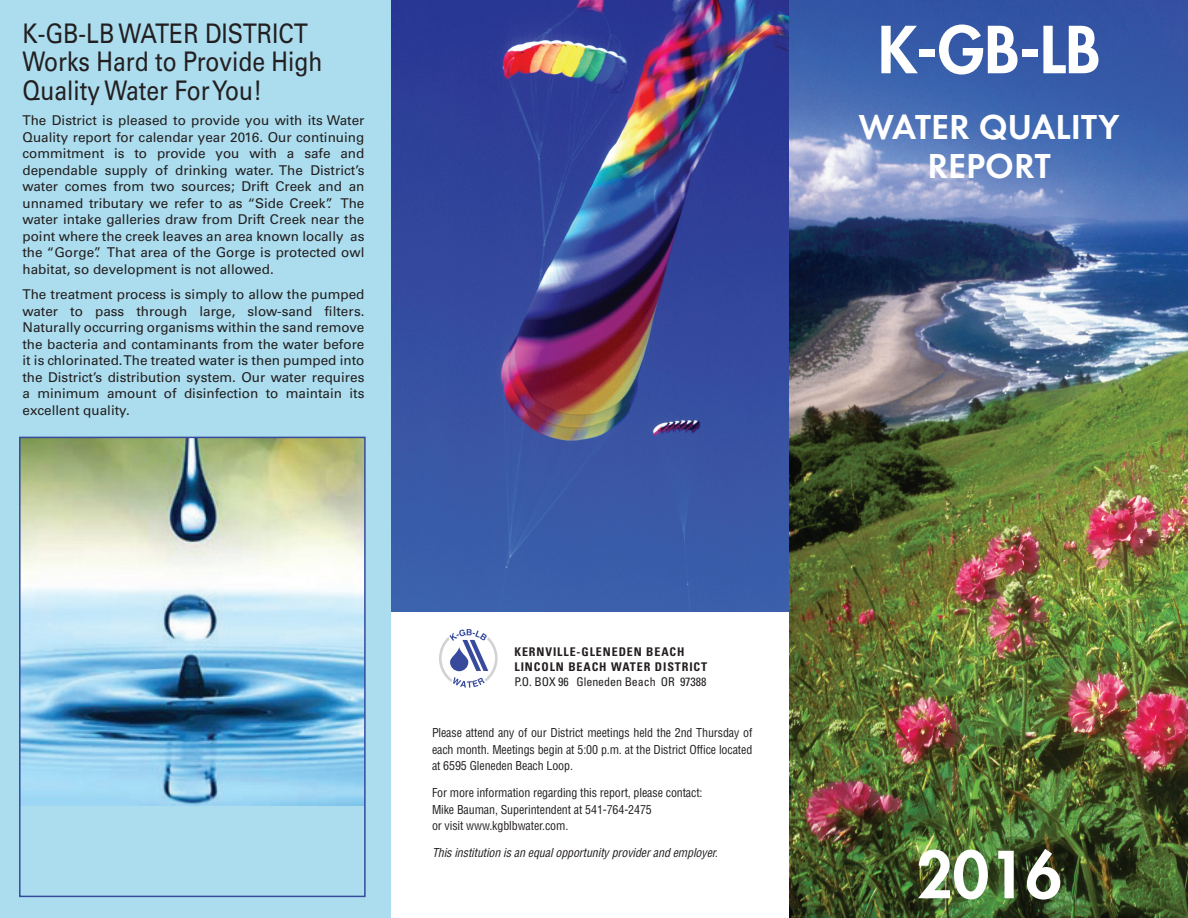
<style>
.page{position:relative;width:1188px;height:918px;background:#fff}
.page>*{position:absolute;margin:0;border:0;box-sizing:border-box;transform-origin:0 0}
.t1{font:800 63px "Futura";color:#fff}
.t2{font:600 36px/39px "Futura";color:#fff;text-align:center}
.t3{font:27px/28.5px "Univers";color:#231f20;scale:.85 1}
.t4{font:13.5px/16.5px "Univers";color:#231f20;text-align:justify}
.t5{font:condensed 12px/16.5px "Helvetica";letter-spacing:-.01em;color:#231f20;text-align:justify}
.t6{font:italic condensed 12px "Helvetica";letter-spacing:-.01em;color:#231f20}
.t7{font:700 condensed 12px/15px "Univers";letter-spacing:.075em;color:#231f20}
.t8{font:condensed 12px "Univers";letter-spacing:-.005em;color:#231f20}
.t9{font:10.8px/13px "Helvetica";color:#231f20;text-align:center}
</style>
<div class="page">
<img style="left:392px;top:0;width:397px;height:612px">
<svg style="left:439px;top:629px;width:59px;height:59px"></svg>
<div style="left:0;top:0;width:392px;height:918px;background:#abddee"></div>
<img style="left:22px;top:440px;width:341px;height:366px">
<div style="left:19px;top:437px;width:347px;height:460px;border:2px solid #374a9c"></div>
<img style="left:789px;top:0;width:399px;height:918px">
<h3 class="t3" style="left:22px;top:19px;width:355px">K-GB-LB WATER DISTRICT<br>Works Hard to Provide High<br>Quality Water For You!</h3>
<p class="t4" style="left:22px;top:112px;width:344px">The District is pleased to provide you with its Water Quality report for calendar year 2016. Our continuing commitment is to provide you with a safe and dependable supply of drinking water. The District’s water comes from two sources; Drift Creek and an unnamed tributary we refer to as “Side Creek”. The water intake galleries draw from Drift Creek near the point where the creek leaves an area known locally as the “Gorge”. That area of the Gorge is protected owl habitat, so development is not allowed.</p>
<p class="t4" style="left:22px;top:286px;width:344px">The treatment process is simply to allow the pumped water to pass through large, slow-sand filters.<br>Naturally occurring organisms within the sand remove the bacteria and contaminants from the water before it is chlorinated. The treated water is then pumped into the District’s distribution system. Our water requires a minimum amount of disinfection to maintain its excellent quality.</p>
<p class="t9" style="left:600px;top:643px;width:138px">PO Box 96<br>Gleneden Beach, OR 97388<br>541-764-2475</p>
<p class="t7" style="left:514px;top:644px;width:194px">KERNVILLE-GLENEDEN BEACH<br>LINCOLN BEACH WATER DISTRICT</p>
<p class="t8" style="left:514px;top:674px;width:193px">P.O. BOX 96 Gleneden Beach OR 97388</p>
<p class="t5" style="left:432px;top:724px;width:322px">Please attend any of our District meetings held the 2nd Thursday of each month. Meetings begin at 5:00 p.m. at the District Office located at 6595 Gleneden Beach Loop.</p>
<p class="t5" style="left:432px;top:784px;width:272px;text-align:left">For more information regarding this report, please contact:<br>Mike Bauman, Superintendent at 541-764-2475<br>or visit www.kgblbwater.com.</p>
<p class="t6" style="left:432px;top:845px;width:287px">This institution is an equal opportunity provider and employer.</p>
<h1 class="t1" style="left:878px;top:10px;width:224px">K-GB-LB</h1>
<h2 class="t2" style="left:859px;top:108px;width:262px">WATER QUALITY<br>REPORT</h2>
<h1 class="t1" style="left:916px;top:835px;width:147px">2016</h1>
</div>
